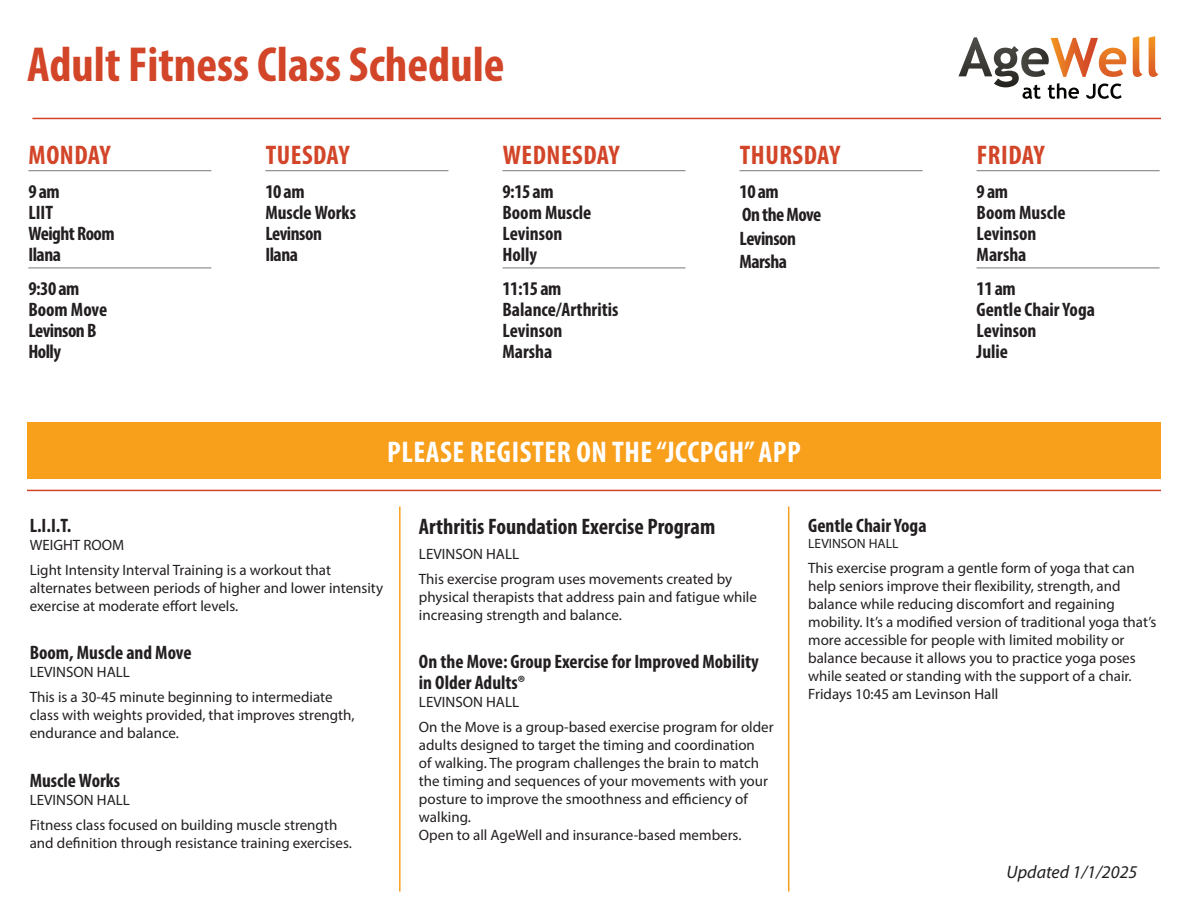
<style>
.page{position:relative;width:1188px;height:918px;background:#fff}
.page>*{position:absolute;margin:0;border:0;box-sizing:border-box;transform-origin:0 0}
.day{font:700 condensed 49.5px "Myriad Pro";color:#d24528}
.day-2{font:700 condensed 30px "Myriad Pro";letter-spacing:.02em;color:#fff}
.day-3{font:700 condensed 27px "Myriad Pro";letter-spacing:.02em;color:#d24528}
.class_text{font:700 condensed 22.5px "Myriad Pro";color:#231f20}
.class{font:700 condensed 19.5px/21px "Myriad Pro";color:#231f20}
.class-2{font:700 condensed 19.5px/21px "Myriad Pro";letter-spacing:-.025em;color:#231f20}
.time{font:700 condensed 19.5px/23.4px "Myriad Pro";letter-spacing:-.025em;color:#231f20}
.classname_back{font:italic 18px "Myriad Pro";color:#231f20}
.class_text-2{font:15px/18px "Myriad Pro";color:#231f20}
.class_text-3{font:13.5px "Myriad Pro";color:#231f20}
</style>
<div class="page">
<hr style="left:28px;top:170px;width:183px;height:1px;background:#76787b">
<hr style="left:28px;top:268px;width:183px;height:1px;background:#76787b">
<hr style="left:265px;top:170px;width:183px;height:1px;background:#76787b">
<hr style="left:502px;top:170px;width:184px;height:1px;background:#76787b">
<hr style="left:502px;top:268px;width:184px;height:1px;background:#76787b">
<hr style="left:740px;top:170px;width:183px;height:1px;background:#76787b">
<hr style="left:977px;top:170px;width:183px;height:1px;background:#76787b">
<hr style="left:977px;top:268px;width:183px;height:1px;background:#76787b">
<hr style="left:32px;top:118px;width:1129px;height:1px;background:#d24528">
<svg style="left:1133px;top:36px;width:9px;height:41px"></svg>
<svg style="left:1149px;top:36px;width:9px;height:41px"></svg>
<svg style="left:958px;top:37px;width:168px;height:62px"></svg>
<hr style="left:27px;top:490px;width:1134px;height:1px;background:#d24528">
<hr style="left:399px;top:507px;width:2px;height:385px;background:#f89f1c">
<hr style="left:788px;top:507px;width:1px;height:385px;background:#f89f1c">
<div style="left:27px;top:422px;width:1134px;height:56px;background:#f89f1c"></div>
<p class="day" style="left:27px;top:34px;width:479px">Adult Fitness Class Schedule</p>
<p class="day-3" style="left:29px;top:138px;width:84px">MONDAY</p>
<p class="time" style="left:28px;top:179px;width:33px">9 am</p>
<p class="class-2" style="left:28px;top:202px;width:88px">LIIT<br>Weight Room<br>Ilana</p>
<p class="time" style="left:28px;top:277px;width:53px">9:30 am</p>
<p class="class-2" style="left:28px;top:299px;width:80px">Boom Move<br>Levinson B<br>Holly</p>
<p class="day-3" style="left:266px;top:138px;width:85px">TUESDAY</p>
<p class="time" style="left:265px;top:179px;width:41px">10 am</p>
<p class="class-2" style="left:265px;top:202px;width:92px">Muscle Works<br>Levinson<br>Ilana</p>
<p class="day-3" style="left:503px;top:138px;width:119px">WEDNESDAY</p>
<p class="time" style="left:502px;top:179px;width:53px">9:15 am</p>
<p class="class" style="left:502px;top:202px;width:90px">Boom Muscle<br>Levinson<br>Holly</p>
<p class="time" style="left:502px;top:277px;width:60px">11:15 am</p>
<p class="class" style="left:502px;top:299px;width:117px">Balance/Arthritis<br>Levinson<br>Marsha</p>
<p class="day-3" style="left:740px;top:138px;width:102px">THURSDAY</p>
<p class="time" style="left:740px;top:179px;width:83px">10 am<br>On the Move<br>Levinson<br>Marsha</p>
<p class="day-2" style="left:387px;top:433px;width:415px">PLEASE REGISTER ON THE “JCCPGH” APP</p>
<p class="day-3" style="left:977px;top:138px;width:69px">FRIDAY</p>
<p class="time" style="left:977px;top:179px;width:33px">9 am</p>
<p class="class" style="left:977px;top:202px;width:90px">Boom Muscle<br>Levinson<br>Marsha</p>
<p class="time" style="left:977px;top:277px;width:41px">11 am</p>
<p class="class" style="left:977px;top:299px;width:120px">Gentle Chair Yoga<br>Levinson<br>Julie</p>
<p class="class" style="left:30px;top:515px;width:43px">L.I.I.T.</p>
<p class="class_text-2" style="left:30px;top:536px;width:96px">WEIGHT ROOM</p>
<p class="class_text-2" style="left:30px;top:560px;width:355px">Light Intensity Interval Training is a workout that alternates between periods of higher and lower intensity exercise at moderate effort levels.</p>
<p class="class" style="left:30px;top:642px;width:163px">Boom, Muscle and Move</p>
<p class="class_text-2" style="left:30px;top:663px;width:102px">LEVINSON HALL</p>
<p class="class_text-2" style="left:30px;top:688px;width:326px">This is a 30-45 minute beginning to intermediate class with weights provided, that improves strength, endurance and balance.</p>
<p class="class" style="left:30px;top:770px;width:92px">Muscle Works</p>
<p class="class_text-2" style="left:30px;top:791px;width:102px">LEVINSON HALL</p>
<p class="class_text-2" style="left:30px;top:815px;width:324px">Fitness class focused on building muscle strength and definition through resistance training exercises.</p>
<p class="class_text" style="left:419px;top:513px;width:298px">Arthritis Foundation Exercise Program</p>
<p class="class_text-2" style="left:419px;top:545px;width:102px">LEVINSON HALL</p>
<p class="class_text-2" style="left:419px;top:569px;width:340px">This exercise program uses movements created by physical therapists that address pain and fatigue while increasing strength and balance.</p>
<p class="class" style="left:419px;top:651px;width:341px">On the Move: Group Exercise for Improved Mobility in Older Adults®</p>
<p class="class_text-2" style="left:419px;top:693px;width:102px">LEVINSON HALL</p>
<p class="class_text-2" style="left:419px;top:718px;width:356px">On the Move is a group-based exercise program for older adults designed to target the timing and coordination<br>of walking. The program challenges the brain to match the timing and sequences of your movements with your posture to improve the smoothness and efficiency of walking.<br>Open to all AgeWell and insurance-based members.</p>
<p class="class" style="left:808px;top:515px;width:120px">Gentle Chair Yoga</p>
<p class="class_text-3" style="left:808px;top:535px;width:92px">LEVINSON HALL</p>
<p class="class_text-2" style="left:808px;top:559px;width:350px">This exercise program a gentle form of yoga that can help seniors improve their flexibility, strength, and balance while reducing discomfort and regaining mobility. It’s a modified version of traditional yoga that’s more accessible for people with limited mobility or balance because it allows you to practice yoga poses while seated or standing with the support of a chair.<br>Fridays 10:45 am Levinson Hall</p>
<p class="classname_back" style="left:1007px;top:860px;width:132px">Updated 1/1/2025</p>
</div>
